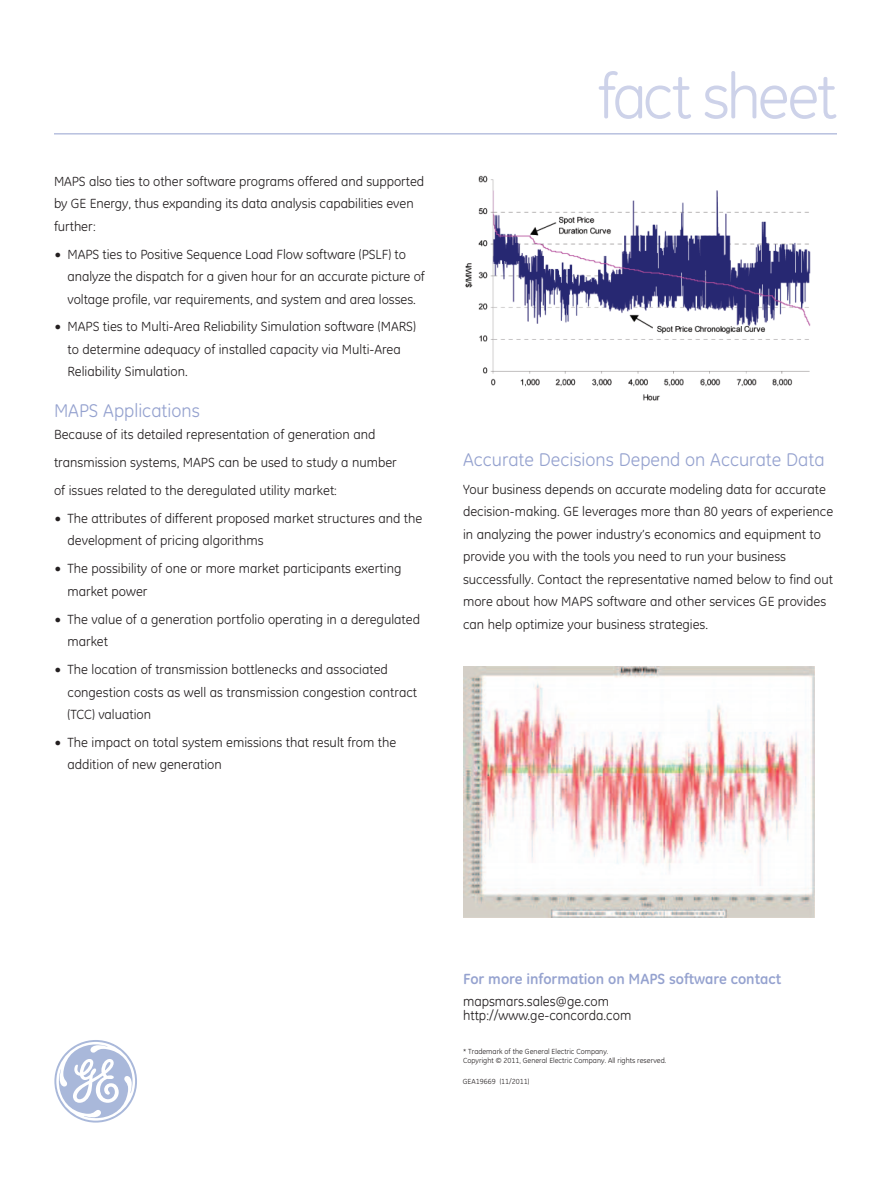
<style>
.page{position:relative;width:891px;height:1188px;background:#fff}
.page>*{position:absolute;margin:0;border:0;box-sizing:border-box;transform-origin:0 0}
.t1{font:63px "GE Inspira";letter-spacing:-.055em;color:#cdd2e9}
.t2{font:18.75px "GE Inspira";color:#95a2cf}
.t3{font:700 15px "GE Inspira";color:#95a2cf}
.t4{font:13.5px/22.5px "GE Inspira";color:#231f20}
.t5{font:7.5px/9px "GE Inspira";color:#231f20}
.s1{font-family:"Lucida Grande"}
</style>
<div class="page">
<hr style="left:54px;top:133px;width:783px;height:1px;background:#95a2cf">
<svg style="left:54px;top:1040px;width:83px;height:83px"></svg>
<img style="left:465px;top:176px;width:346px;height:225px">
<img style="left:463px;top:666px;width:351px;height:251px">
<p class="t4" style="left:54px;top:171px;width:372px">MAPS also ties to other software programs offered and supported by GE Energy, thus expanding its data analysis capabilities even further:</p>
<p class="t4" style="left:68px;top:244px;width:359px;text-indent:-14px"><span class="s1">•</span> MAPS ties to Positive Sequence Load Flow software (PSLF) to analyze the dispatch for a given hour for an accurate picture of voltage profile, var requirements, and system and area losses.</p>
<p class="t4" style="left:68px;top:317px;width:350px;text-indent:-14px"><span class="s1">•</span> MAPS ties to Multi-Area Reliability Simulation software (MARS) to determine adequacy of installed capacity via Multi-Area<br>Reliability Simulation.</p>
<h2 class="t2" style="left:54px;top:404px;width:147px">MAPS Applications</h2>
<p class="t4" style="left:54px;top:422px;width:344px;line-height:27.9px">Because of its detailed representation of generation and transmission systems, MAPS can be used to study a number of issues related to the deregulated utility market:</p>
<p class="t4" style="left:68px;top:508px;width:356px;text-indent:-14px"><span class="s1">•</span> The attributes of different proposed market structures and the development of pricing algorithms</p>
<p class="t4" style="left:68px;top:559px;width:335px;text-indent:-14px"><span class="s1">•</span> The possibility of one or more market participants exerting market power</p>
<p class="t4" style="left:68px;top:609px;width:354px;text-indent:-14px"><span class="s1">•</span> The value of a generation portfolio operating in a deregulated market</p>
<p class="t4" style="left:68px;top:660px;width:351px;text-indent:-14px"><span class="s1">•</span> The location of transmission bottlenecks and associated congestion costs as well as transmission congestion contract (TCC) valuation</p>
<p class="t4" style="left:68px;top:733px;width:330px;text-indent:-14px"><span class="s1">•</span> The impact on total system emissions that result from the addition of new generation</p>
<h1 class="t1" style="left:598px;top:75px;width:241px">fact sheet</h1>
<h2 class="t2" style="left:463px;top:453px;width:363px">Accurate Decisions Depend on Accurate Data</h2>
<p class="t4" style="left:463px;top:479px;width:372px">Your business depends on accurate modeling data for accurate decision-making. GE leverages more than 80 years of experience in analyzing the power industry’s economics and equipment to provide you with the tools you need to run your business successfully. Contact the representative named below to find out more about how MAPS software and other services GE provides can help optimize your business strategies.</p>
<p class="t3" style="left:463px;top:974px;width:320px">For more information on MAPS software contact</p>
<p class="t4" style="left:463px;top:994px;width:170px;line-height:13.5px">mapsmars.sales@ge.com http://www.ge-concorda.com</p>
<p class="t5" style="left:463px;top:1048px;width:205px">* Trademark of the General Electric Company.<br>Copyright © 2011, General Electric Company. All rights reserved.</p>
<p class="t5" style="left:463px;top:1077px;width:68px">GEA19669 (11/2011)</p>
</div>
